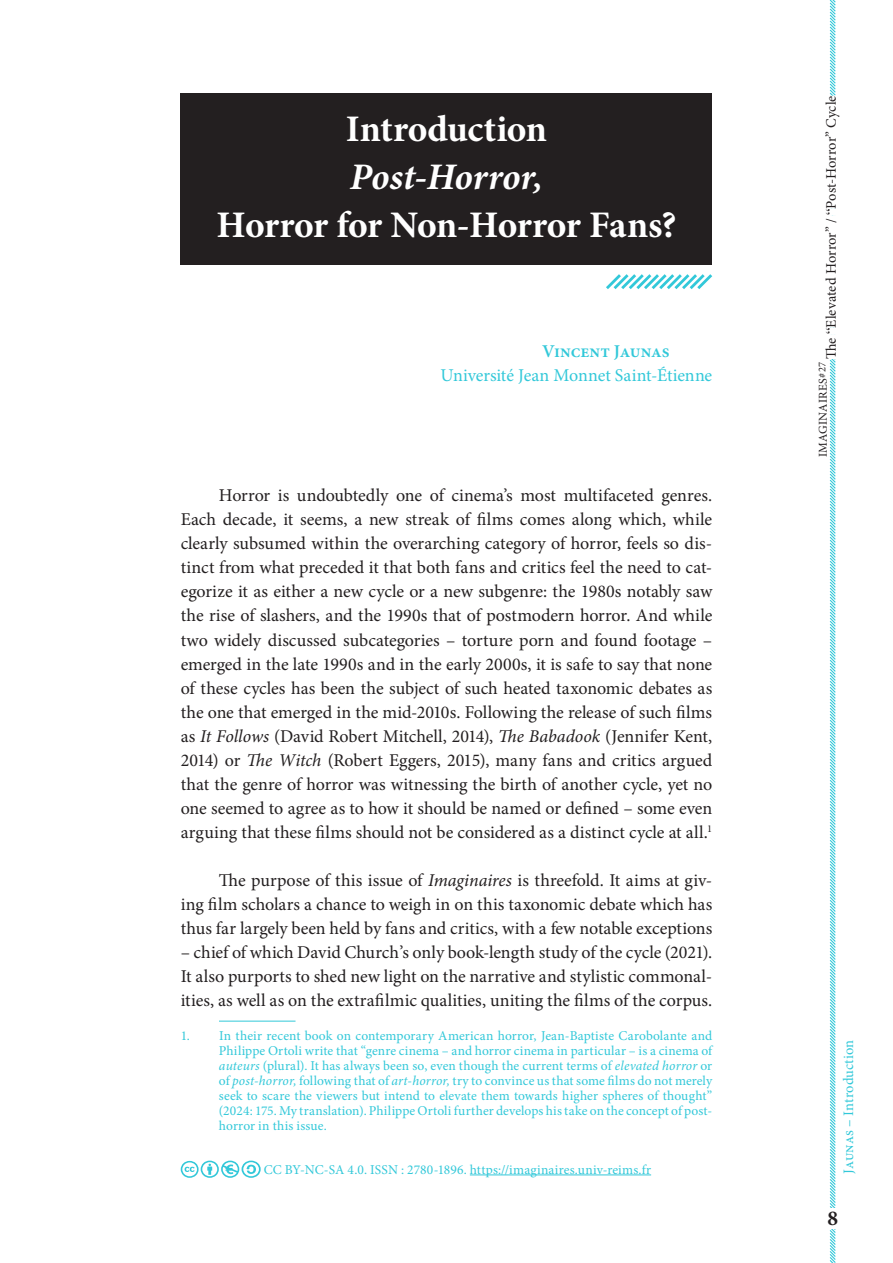
<style>
.page{position:relative;width:893px;height:1263px;background:#fff}
.page>*{position:absolute;margin:0;border:0;box-sizing:border-box;transform-origin:0 0}
.EPI_Titre_0{font:700 37.5px "Minion Pro";letter-spacing:-.015em;color:#fff}
.EPI_Titre_0-2{font:italic 700 37.5px "Minion Pro";letter-spacing:-.005em;color:#fff}
.t1{font:700 21.15px "Minion Pro";color:#231f20}
.EPI_Normal{font:18px/24px "Minion Pro";color:#231f20;text-align:justify}
.EPI_Affiliation{font:18px "Minion Pro";letter-spacing:-.005em;color:#32c8d9}
.EPI_Auteurs{font:600 18px "Minion Pro";letter-spacing:-.005em;color:#32c8d9}
.t2{font:14.55px "Minion Pro";color:#231f20}
.t3{font:14.55px "Minion Pro";letter-spacing:.005em;color:#32c8d9}
.EPI_Notes{font:13.5px/15px "Minion Pro";letter-spacing:.005em;color:#32c8d9;text-align:justify}
.SEP_Filant{font:13.5px "Minion Pro";letter-spacing:.015em;color:#32c8d9}
.t4{font:12px "Minion Pro";letter-spacing:.025em;color:#231f20}
.s1{font-style:italic}
.s2{font-family:"Times New Roman"}
.s3{font-size:10.5px}
</style>
<div class="page">
<svg style="left:829px;top:0;width:7px;height:1263px"></svg>
<div style="left:824px;top:334px;width:27px;height:25px;background:#fff"></div>
<div style="left:824px;top:328px;width:27px;height:6px;background:#fff"></div>
<div style="left:824px;top:215px;width:27px;height:113px;background:#fff"></div>
<div style="left:824px;top:209px;width:27px;height:6px;background:#fff"></div>
<div style="left:824px;top:96px;width:27px;height:113px;background:#fff"></div>
<div style="left:823px;top:1208px;width:19px;height:21px;background:#fff"></div>
<hr style="left:470px;top:1174px;width:181px;height:1px;background:#32c8d9">
<svg style="left:181px;top:1160px;width:80px;height:18px"></svg>
<div style="left:181px;top:93px;width:531px;height:172px;background:#231f20"></div>
<svg style="left:606px;top:274px;width:107px;height:15px"></svg>
<hr style="left:219px;top:1021px;width:77px;height:1px;background:#32c8d9">
<p class="EPI_Titre_0" style="left:346px;top:103px;width:203px">Introduction</p>
<p class="EPI_Titre_0-2" style="left:350px;top:151px;width:195px">Post-Horror,</p>
<p class="EPI_Titre_0" style="left:217px;top:199px;width:461px">Horror for Non-Horror Fans?</p>
<p class="EPI_Auteurs" style="left:542px;top:339px;width:129px">Vincent Jaunas</p>
<p class="EPI_Affiliation" style="left:440px;top:364px;width:273px">Université Jean Monnet Saint-Étienne</p>
<p class="EPI_Normal" style="left:181px;top:484px;width:533px;text-indent:38px">Horror is undoubtedly one of cinema’s most multifaceted genres.<br>Each decade, it seems, a new streak of films comes along which, while clearly subsumed within the overarching category of horror, feels so dis&shy;tinct from what preceded it that both fans and critics feel the need to cat&shy;egorize it as either a new cycle or a new subgenre: the 1980s notably saw the rise of slashers, and the 1990s that of postmodern horror. And while two widely discussed subcategories – torture porn and found footage – emerged in the late 1990s and in the early 2000s, it is safe to say that none of these cycles has been the subject of such heated taxonomic debates as the one that emerged in the mid-2010s. Following the release of such films as <span class="s1">It Follows</span> (David Robert Mitchell, 2014), <span class="s1">The Babadook</span> (Jennifer Kent, 2014) or <span class="s1">The Witch</span> (Robert Eggers, 2015), many fans and critics argued that the genre of horror was witnessing the birth of another cycle, yet no one seemed to agree as to how it should be named or defined – some even arguing that these films should not be considered as a distinct cycle at all.<sup>1</sup></p>
<p class="EPI_Normal" style="left:181px;top:868px;width:533px;text-indent:38px">The purpose of this issue of <span class="s1">Imaginaires</span> is threefold. It aims at giv&shy;ing film scholars a chance to weigh in on this taxonomic debate which has thus far largely been held by fans and critics, with a few notable exceptions</p>
<p class="EPI_Normal" style="left:181px;top:940px;width:533px">– chief of which David Church’s only book-length study of the cycle (2021).<br>It also purports to shed new light on the narrative and stylistic commonal&shy;ities, as well as on the extrafilmic qualities, uniting the films of the corpus.</p>
<p class="EPI_Notes" style="left:219px;top:1029px;width:495px;text-indent:-38px">1. In their recent book on contemporary American horror, Jean-Baptiste Carobolante and Philippe Ortoli write that “genre cinema – and horror cinema in particular – is a cinema of <span class="s1">auteurs</span> (plural). It has always been so, even though the current terms of <span class="s1">elevated horror</span> or of <span class="s1">post-horror,</span> following that of <span class="s1">art-horror,</span> try to convince us that some films do not merely seek to scare the viewers but intend to elevate them towards higher spheres of thought” (2024: 175. My translation). Philippe Ortoli further develops his take on the concept of post&shy;horror in this issue.</p>
<p class="SEP_Filant" style="left:264px;top:1160px;width:389px">CC BY-NC-SA 4.0. ISSN : 2780-1896. https://imaginaires.univ-reims.fr</p>
<p class="t2" style="left:821px;top:359px;width:265px;rotate:-90deg">The <span class="s2">“</span>Elevated Horror” / <span class="s2">“</span>Post-Horror” Cycle</p>
<p class="t4" style="left:815px;top:457px;width:96px;rotate:-90deg">IMAGINAIRES<span class="s3">#27</span></p>
<p class="t3" style="left:839px;top:1173px;width:135px;rotate:-90deg">Jaunas – Introduction</p>
<p class="t1" style="left:827px;top:1203px;width:12px">8</p>
</div>
